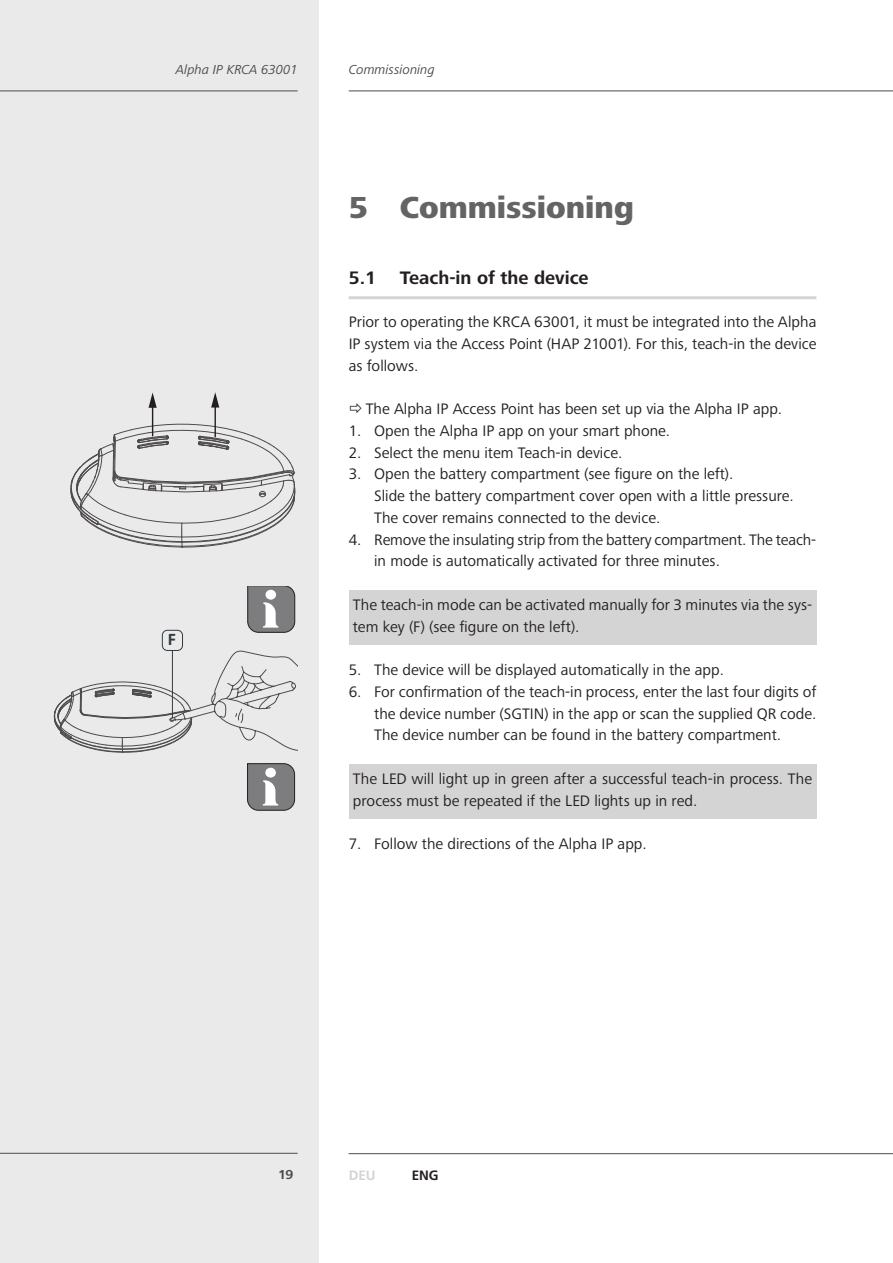
<style>
.page{position:relative;width:893px;height:1263px;background:#fff}
.page>*{position:absolute;margin:0;border:0;box-sizing:border-box;transform-origin:0 0}
.t1{font:800 31.5px "Frutiger Next LTW1 G";color:#656365}
.t2{font:700 18.75px "Frutiger Next LTW1 G";color:#241f1f}
.t3{font:700 17.85px "Calibri";color:#303d40}
.t4{font:15.75px/21.8px "Frutiger Next LTW1 G";color:#241f1f}
.t5{font:italic 13.5px "Frutiger Next LTW1 G";color:#4e4b4c}
.t6{font:700 13.5px "Frutiger LT Com";color:#d5d4d5}
.t7{font:700 13.5px "Frutiger LT Com";color:#241f1f}
.t8{font:700 13.5px "Frutiger Next LTW1 G";color:#4e4b4c}
</style>
<div class="page">
<div style="left:0;top:0;width:319px;height:1263px;background:#ebeaea"></div>
<hr style="left:349px;top:1153px;width:544px;height:1px;background:#4e4b4c">
<hr style="left:0;top:1153px;width:298px;height:1px;background:#4e4b4c">
<hr style="left:349px;top:91px;width:544px;height:1px;background:#4e4b4c">
<hr style="left:0;top:91px;width:298px;height:1px;background:#4e4b4c">
<hr style="left:349px;top:296px;width:467px;height:3px;background:#d5d4d5">
<div style="left:349px;top:590px;width:467px;height:54px;background:#d5d4d5"></div>
<div style="left:349px;top:764px;width:467px;height:54px;background:#d5d4d5"></div>
<svg style="left:70px;top:392px;width:226px;height:156px"></svg>
<svg style="left:247px;top:587px;width:48px;height:46px;background:#8f8e8f"></svg>
<svg style="left:53px;top:650px;width:245px;height:103px"></svg>
<hr style="left:172px;top:650px;width:1px;height:68px;background:#303d40">
<div style="left:162px;top:630px;width:21px;height:21px;border:1px solid #303d40;border-radius:5px"></div>
<svg style="left:247px;top:763px;width:48px;height:48px;background:#8d8c8d"></svg>
<p class="t5" style="left:176px;top:61px;width:123px">Alpha IP KRCA 63001</p>
<p class="t5" style="left:349px;top:61px;width:88px">Commissioning</p>
<p class="t3" style="left:168px;top:628px;width:10px">F</p>
<h1 class="t1" style="left:349px;top:190px;width:287px">5 Commissioning</h1>
<p class="t2" style="left:349px;top:267px;width:29px">5.1</p>
<p class="t2" style="left:400px;top:267px;width:190px">Teach-in of the device</p>
<p class="t4" style="left:349px;top:311px;width:469px;text-align:justify">Prior to operating the KRCA 63001, it must be integrated into the Alpha IP system via the Access Point (HAP 21001). For this, teach-in the device as follows.</p>
<p class="t4" style="left:366px;top:398px;width:418px">The Alpha IP Access Point has been set up via the Alpha IP app.</p>
<p class="t4" style="left:349px;top:420px;width:323px">1. Open the Alpha IP app on your smart phone.</p>
<p class="t4" style="left:349px;top:442px;width:275px">2. Select the menu item Teach-in device.</p>
<p class="t4" style="left:374px;top:464px;width:421px;text-indent:-26px">3. Open the battery compartment (see figure on the left).<br>Slide the battery compartment cover open with a little pressure.<br>The cover remains connected to the device.</p>
<p class="t4" style="left:374px;top:529px;width:443px;text-indent:-26px">4. Remove the insulating strip from the battery compartment. The teach&shy;in mode is automatically activated for three minutes.</p>
<p class="t4" style="left:353px;top:594px;width:461px">The teach-in mode can be activated manually for 3 minutes via the sys&shy;tem key (F) (see figure on the left).</p>
<p class="t4" style="left:349px;top:659px;width:377px">5. The device will be displayed automatically in the app.</p>
<p class="t4" style="left:374px;top:681px;width:444px;text-align:justify;text-indent:-26px">6. For confirmation of the teach-in process, enter the last four digits of the device number (SGTIN) in the app or scan the supplied QR code.<br>The device number can be found in the battery compartment.</p>
<p class="t4" style="left:353px;top:768px;width:461px">The LED will light up in green after a successful teach-in process. The process must be repeated if the LED lights up in red.</p>
<p class="t4" style="left:349px;top:833px;width:300px">7. Follow the directions of the Alpha IP app.</p>
<p class="t8" style="left:278px;top:1167px;width:17px">19</p>
<p class="t6" style="left:349px;top:1166px;width:28px">DEU</p>
<p class="t7" style="left:412px;top:1166px;width:29px">ENG</p>
</div>
